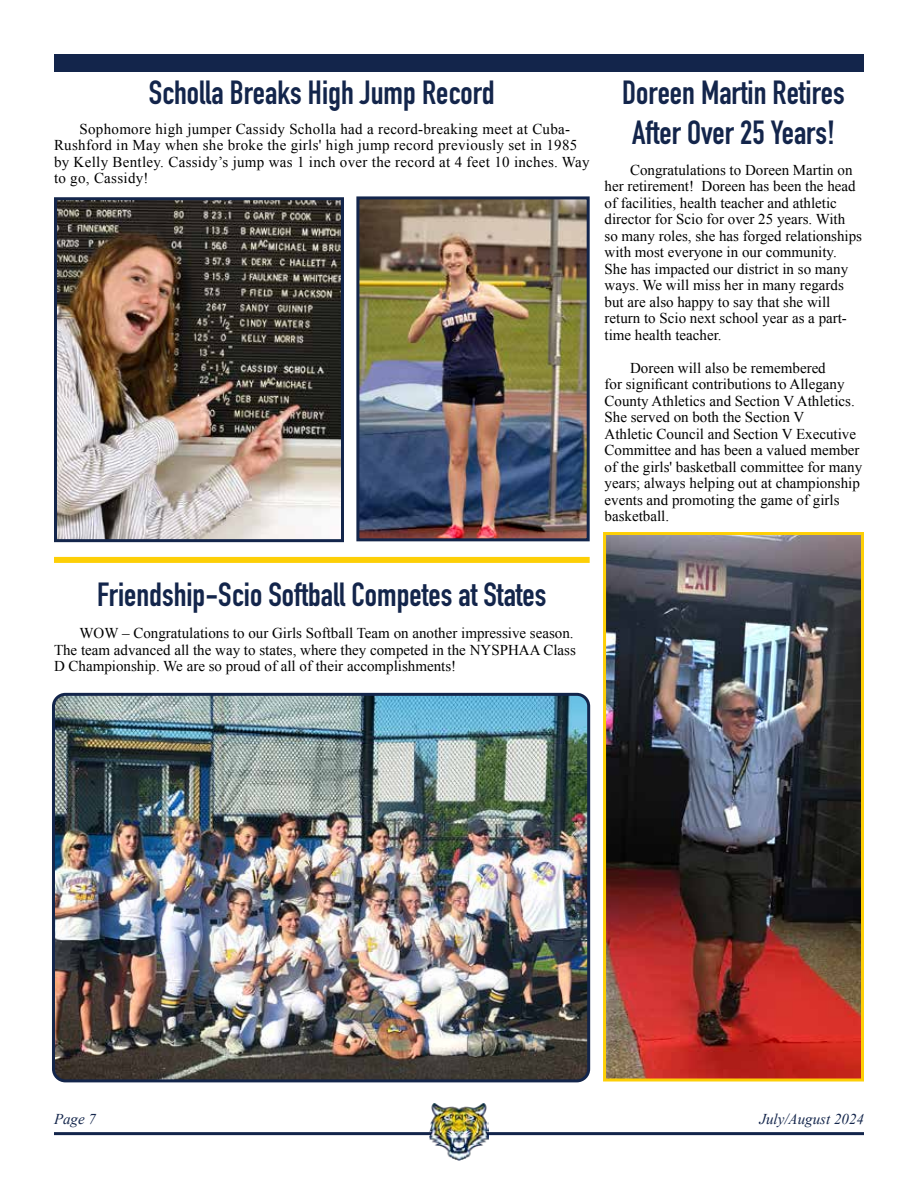
<style>
.page{position:relative;width:918px;height:1188px;background:#fff}
.page>*{position:absolute;margin:0;border:0;box-sizing:border-box;transform-origin:0 0}
.t1{font:700 33px/39.6px "DIN Condensed";color:#13254b}
.t2{font:15px/16.5px "Times New Roman";color:#000}
.t3{font:15px/16.5px "Times New Roman";letter-spacing:.02em;color:#000}
.t4{font:italic 15px "Times New Roman";color:#13254b}
</style>
<div class="page">
<div style="left:54px;top:54px;width:810px;height:18px;background:#13254b"></div>
<hr style="left:54px;top:1132px;width:810px;height:3px;background:#13254b">
<img style="left:430px;top:1103px;width:58px;height:57px">
<img style="left:58px;top:201px;width:282px;height:337px">
<div style="left:54px;top:197px;width:290px;height:345px;border:3px solid #13254b"></div>
<img style="left:360px;top:200px;width:226px;height:337px">
<div style="left:356px;top:196px;width:234px;height:345px;border:3px solid #13254b"></div>
<div style="left:54px;top:557px;width:536px;height:6px;background:#fdcf06"></div>
<img style="left:54px;top:695px;width:534px;height:386px">
<div style="left:52px;top:693px;width:538px;height:389px;border:3px solid #13254b;border-radius:12px"></div>
<img style="left:607px;top:536px;width:253px;height:542px">
<div style="left:603px;top:532px;width:261px;height:550px;border:3px solid #fdcf06"></div>
<h1 class="t1" style="left:149px;top:73px;width:347px">Scholla Breaks High Jump Record</h1>
<p class="t3" style="left:54px;top:120px;width:537px;text-indent:26px">Sophomore high jumper Cassidy Scholla had a record-breaking meet at Cuba-Rushford in May when she broke the girls' high jump record previously set in 1985 by Kelly Bentley. Cassidy’s jump was 1 inch over the record at 4 feet 10 inches. Way to go, Cassidy!</p>
<h1 class="t1" style="left:622px;top:73px;width:224px">Doreen Martin Retires<br>After Over 25 Years!</h1>
<p class="t2" style="left:605px;top:161px;width:259px;text-indent:26px">Congratulations to Doreen Martin on her retirement! Doreen has been the head of facilities, health teacher and athletic director for Scio for over 25 years. With so many roles, she has forged relationships with most everyone in our community.<br>She has impacted our district in so many ways. We will miss her in many regards but are also happy to say that she will return to Scio next school year as a part&shy;time health teacher.</p>
<p class="t2" style="left:605px;top:359px;width:259px;text-indent:26px">Doreen will also be remembered<br>for significant contributions to Allegany County Athletics and Section V Athletics.<br>She served on both the Section V<br>Athletic Council and Section V Executive Committee and has been a valued member of the girls' basketball committee for many years; always helping out at championship events and promoting the game of girls basketball.</p>
<h1 class="t1" style="left:97px;top:575px;width:451px">Friendship-Scio Softball Competes at States</h1>
<p class="t2" style="left:54px;top:625px;width:523px;text-indent:26px">WOW – Congratulations to our Girls Softball Team on another impressive season.<br>The team advanced all the way to states, where they competed in the NYSPHAA Class<br>D Championship. We are so proud of all of their accomplishments!</p>
<p class="t4" style="left:54px;top:1109px;width:44px">Page 7</p>
<p class="t4" style="left:759px;top:1109px;width:106px">July/August 2024</p>
</div>
